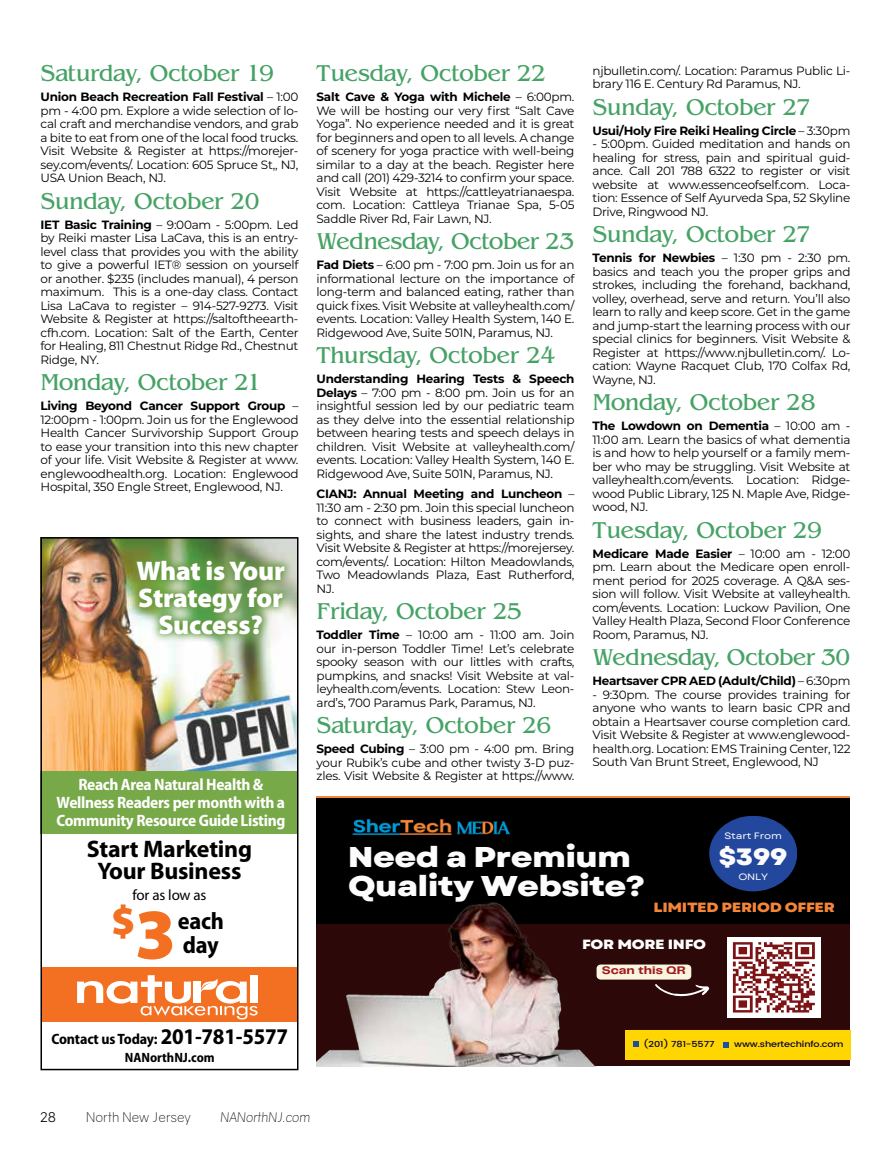
<style>
.page{position:relative;width:891px;height:1161px;background:#fff}
.page>*{position:absolute;margin:0;border:0;box-sizing:border-box;transform-origin:0 0}
.t1{font:900 42px "Myriad Pro";color:#f36f21}
.t2{font:800 28.65px/28.7px "Garet";letter-spacing:-.02em;color:#fcfcfc;scale:1.16 1}
.t3{font:900 27px/27px "Myriad Pro";letter-spacing:-.01em;color:#fff;text-align:center}
.t4{font:24px "Benguiat Std";letter-spacing:-.03em;color:#46a265}
.t5{font:700 24px/22.5px "Myriad Pro";letter-spacing:-.01em;color:#000;text-align:center}
.t6{font:700 semi-condensed 24px/24px "Myriad Pro";letter-spacing:-.01em;color:#000}
.t7{font:800 23.55px "Garet";color:#fcfcfc;scale:1.16 1}
.t8{font:700 semi-condensed 16.5px/18px "Myriad Pro";letter-spacing:-.02em;color:#fff;text-align:center}
.t9{font:700 semi-condensed 15px "Myriad Pro";letter-spacing:-.01em;color:#000}
.t10{font:15px "Myriad Pro";letter-spacing:-.01em;color:#000}
.t11{font:300 13.5px "Gravity";color:#000}
.t12{font:italic 300 13.5px "Gravity";color:#000}
.t13{font:700 semi-condensed 13.5px "Myriad Pro";color:#000}
.t14{font:13.5px "Gravity";color:#000}
.t15{font:800 13.35px "Garet";letter-spacing:-.02em;color:#f58539;scale:1.16 1}
.t16{font:800 13.35px "Garet";letter-spacing:-.02em;color:#fff;scale:1.16 1}
.t17{font:12px/13.5px "Montserrat";letter-spacing:-.02em;color:#000;text-align:justify}
.t18{font:700 12px "Montserrat";letter-spacing:-.02em;color:#000}
.t19{font:700 11.4px "Telegraf";color:#9f191d;scale:1.16 1}
.t20{font:9.3px "Garet";letter-spacing:-.02em;color:#fcfcfc;scale:1.16 1}
.t21{font:500 8.25px "Poppins";letter-spacing:-.01em;color:#06003b;scale:1.16 1}
.s1{font-weight:700}
.s2{font-size:72px}
.s3{font-weight:400}
.s4{font-size:22.5px}
</style>
<div class="page">
<div style="left:42px;top:967px;width:255px;height:55px;background:#f36f21"></div>
<img style="left:43px;top:540px;width:252px;height:231px">
<img style="left:127px;top:551px;width:167px;height:92px">
<svg style="left:77px;top:975px;width:181px;height:44px"></svg>
<div style="left:79px;top:830px;width:181px;height:139px;background:#fff"></div>
<div style="left:40px;top:771px;width:257px;height:63px;background:#78a948"></div>
<div style="left:40px;top:537px;width:258px;height:533px;border:2px solid #000"></div>
<div style="left:316px;top:796px;width:534px;height:270px;background:#2c0908"></div>
<div style="left:316px;top:796px;width:534px;height:128px;background:#000"></div>
<img style="left:316px;top:902px;width:281px;height:164px">
<svg style="left:709px;top:816px;width:88px;height:75px"></svg>
<img style="left:352px;top:819px;width:159px;height:16px">
<hr style="left:316px;top:796px;width:534px;height:2px;background:#f58539">
<div style="left:727px;top:937px;width:94px;height:80px;background:#fff"></div>
<svg style="left:732px;top:942px;width:83px;height:71px"></svg>
<div style="left:625px;top:1030px;width:225px;height:30px;background:#ffd600"></div>
<svg style="left:724px;top:1042px;width:5px;height:6px"></svg>
<svg style="left:633px;top:1042px;width:6px;height:5px"></svg>
<svg style="left:597px;top:965px;width:113px;height:32px"></svg>
<h3 class="t4" style="left:40px;top:60px;width:235px">Saturday, October 19</h3>
<p class="t17" style="left:40px;top:90px;width:259px"><span class="s1">Union Beach Recreation Fall Festival</span> – 1:00 pm - 4:00 pm. Explore a wide selection of lo&shy;cal craft and merchandise vendors, and grab a bite to eat from one of the local food trucks.<br>Visit Website &amp; Register at https://morejer&shy;sey.com/events/. Location: 605 Spruce St,, NJ, USA Union Beach, NJ.</p>
<h3 class="t4" style="left:40px;top:188px;width:221px">Sunday, October 20</h3>
<p class="t17" style="left:40px;top:218px;width:260px"><span class="s1">IET Basic Training</span> – 9:00am - 5:00pm. Led by Reiki master Lisa LaCava, this is an entry&shy;level class that provides you with the ability to give a powerful IET® session on yourself or another. $235 (includes manual), 4 person maximum. This is a one-day class. Contact Lisa LaCava to register – 914-527-9273. Visit Website &amp; Register at https://saltoftheearth&shy;cfh.com. Location: Salt of the Earth, Center for Healing, 811 Chestnut Ridge Rd., Chestnut Ridge, NY.</p>
<h3 class="t4" style="left:40px;top:369px;width:223px">Monday, October 21</h3>
<p class="t17" style="left:40px;top:399px;width:260px"><span class="s1">Living Beyond Cancer Support Group</span> – 12:00pm - 1:00pm. Join us for the Englewood Health Cancer Survivorship Support Group to ease your transition into this new chapter of your life. Visit Website &amp; Register at www. englewoodhealth.org. Location: Englewood Hospital, 350 Engle Street, Englewood, NJ.</p>
<h3 class="t3" style="left:136px;top:556px;width:150px">What is Your<br>Strategy for<br>Success?</h3>
<h3 class="t8" style="left:56px;top:776px;width:230px">Reach Area Natural Health &amp;<br>Wellness Readers per month with a<br>Community Resource Guide Listing</h3>
<h3 class="t5" style="left:87px;top:837px;width:167px">Start Marketing<br>Your Business</h3>
<p class="t10" style="left:132px;top:886px;width:76px">for as low as</p>
<h1 class="t1" style="left:111px;top:893px;width:66px">$<span class="s2">3</span></h1>
<h3 class="t6" style="left:178px;top:909px;width:48px">each day</h3>
<h3 class="t4" style="left:316px;top:60px;width:231px">Tuesday, October 22</h3>
<p class="t17" style="left:316px;top:90px;width:260px"><span class="s1">Salt Cave &amp; Yoga with Michele</span> – 6:00pm.<br>We will be hosting our very first “Salt Cave Yoga”. No experience needed and it is great for beginners and open to all levels. A change of scenery for yoga practice with well-being similar to a day at the beach. Register here and call (201) 429-3214 to confirm your space.<br>Visit Website at https://cattleyatrianaespa. com. Location: Cattleya Trianae Spa, 5-05<br>Saddle River Rd, Fair Lawn, NJ.</p>
<h3 class="t4" style="left:316px;top:228px;width:259px">Wednesday, October 23</h3>
<p class="t17" style="left:316px;top:258px;width:260px"><span class="s1">Fad Diets</span> – 6:00 pm - 7:00 pm. Join us for an informational lecture on the importance of long-term and balanced eating, rather than quick fixes. Visit Website at valleyhealth.com/ events. Location: Valley Health System, 140 E.<br>Ridgewood Ave, Suite 501N, Paramus, NJ.</p>
<h3 class="t4" style="left:316px;top:342px;width:241px">Thursday, October 24</h3>
<p class="t17" style="left:316px;top:372px;width:260px"><span class="s1">Understanding Hearing Tests &amp; Speech Delays</span> – 7:00 pm - 8:00 pm. Join us for an insightful session led by our pediatric team as they delve into the essential relationship between hearing tests and speech delays in children. Visit Website at valleyhealth.com/ events. Location: Valley Health System, 140 E.<br>Ridgewood Ave, Suite 501N, Paramus, NJ.</p>
<p class="t17" style="left:316px;top:487px;width:260px"><span class="s1">CIANJ: Annual Meeting and Luncheon</span> – 11:30 am - 2:30 pm. Join this special luncheon to connect with business leaders, gain in&shy;sights, and share the latest industry trends.<br>Visit Website &amp; Register at https://morejersey. com/events/. Location: Hilton Meadowlands, Two Meadowlands Plaza, East Rutherford, NJ.</p>
<h3 class="t4" style="left:316px;top:598px;width:207px">Friday, October 25</h3>
<p class="t17" style="left:316px;top:628px;width:260px"><span class="s1">Toddler Time</span> – 10:00 am - 11:00 am. Join our in-person Toddler Time! Let’s celebrate spooky season with our littles with crafts, pumpkins, and snacks! Visit Website at val&shy;leyhealth.com/events. Location: Stew Leon&shy;ard’s, 700 Paramus Park, Paramus, NJ.</p>
<h3 class="t4" style="left:316px;top:712px;width:237px">Saturday, October 26</h3>
<p class="t17" style="left:316px;top:742px;width:260px"><span class="s1">Speed Cubing</span> – 3:00 pm - 4:00 pm. Bring your Rubik’s cube and other twisty 3-D puz&shy;zles. Visit Website &amp; Register at https://www.</p>
<p class="t17" style="left:592px;top:63px;width:259px">njbulletin.com/. Location: Paramus Public Li&shy;brary 116 E. Century Rd Paramus, NJ.</p>
<h3 class="t4" style="left:592px;top:93px;width:221px">Sunday, October 27</h3>
<p class="t18" style="left:592px;top:122px;width:259px">Usui/Holy Fire Reiki Healing Circle <span class="s3">– 3:30pm</span></p>
<p class="t17" style="left:592px;top:137px;width:260px">- 5:00pm. Guided meditation and hands on healing for stress, pain and spiritual guid&shy;ance. Call 201 788 6322 to register or visit website at www.essenceofself.com. Loca&shy;tion: Essence of Self Ayurveda Spa, 52 Skyline Drive, Ringwood NJ.</p>
<h3 class="t4" style="left:592px;top:221px;width:221px">Sunday, October 27</h3>
<p class="t17" style="left:592px;top:251px;width:260px"><span class="s1">Tennis for Newbies</span> – 1:30 pm - 2:30 pm. basics and teach you the proper grips and strokes, including the forehand, backhand, volley, overhead, serve and return. You’ll also learn to rally and keep score. Get in the game and jump-start the learning process with our special clinics for beginners. Visit Website &amp; Register at https://www.njbulletin.com/. Lo&shy;cation: Wayne Racquet Club, 170 Colfax Rd, Wayne, NJ.</p>
<h3 class="t4" style="left:592px;top:389px;width:225px">Monday, October 28</h3>
<p class="t17" style="left:592px;top:419px;width:260px"><span class="s1">The Lowdown on Dementia</span> – 10:00 am - 11:00 am. Learn the basics of what dementia is and how to help yourself or a family mem&shy;ber who may be struggling. Visit Website at valleyhealth.com/events. Location: Ridge&shy;wood Public Library, 125 N. Maple Ave, Ridge&shy;wood, NJ.</p>
<h3 class="t4" style="left:592px;top:516px;width:231px">Tuesday, October 29</h3>
<p class="t17" style="left:592px;top:546px;width:260px"><span class="s1">Medicare Made Easier</span> – 10:00 am - 12:00 pm. Learn about the Medicare open enroll&shy;ment period for 2025 coverage. A Q&amp;A ses&shy;sion will follow. Visit Website at valleyhealth. com/events. Location: Luckow Pavilion, One Valley Health Plaza, Second Floor Conference Room, Paramus, NJ.</p>
<h3 class="t4" style="left:592px;top:644px;width:259px">Wednesday, October 30</h3>
<p class="t18" style="left:592px;top:673px;width:260px">Heartsaver CPR AED (Adult/Child) <span class="s3">– 6:30pm</span></p>
<p class="t17" style="left:592px;top:687px;width:260px">- 9:30pm. The course provides training for anyone who wants to learn basic CPR and obtain a Heartsaver course completion card.<br>Visit Website &amp; Register at www.englewood&shy;health.org. Location: EMS Training Center, 122<br>South Van Brunt Street, Englewood, NJ</p>
<h2 class="t2" style="left:348px;top:844px;width:257px">Need a Premium<br>Quality Website?</h2>
<p class="t20" style="left:725px;top:830px;width:51px">Start From</p>
<h3 class="t7" style="left:719px;top:842px;width:61px">$399</h3>
<p class="t20" style="left:738px;top:871px;width:27px">ONLY</p>
<p class="t15" style="left:654px;top:899px;width:158px">LIMITED PERIOD OFFER</p>
<p class="t16" style="left:582px;top:936px;width:109px">FOR MORE INFO</p>
<p class="t19" style="left:602px;top:963px;width:74px">Scan this QR</p>
<p class="t9" style="left:51px;top:1031px;width:238px">Contact us Today: <span class="s4">201-781-5577</span></p>
<p class="t13" style="left:125px;top:1050px;width:92px">NANorthNJ.com</p>
<p class="t21" style="left:643px;top:1038px;width:63px">(201) 781-5577</p>
<p class="t21" style="left:734px;top:1038px;width:96px">www.shertechinfo.com</p>
<p class="t14" style="left:40px;top:1109px;width:18px">28</p>
<p class="t11" style="left:86px;top:1109px;width:106px">North New Jersey</p>
<p class="t12" style="left:220px;top:1109px;width:91px">NANorthNJ.com</p>
</div>
